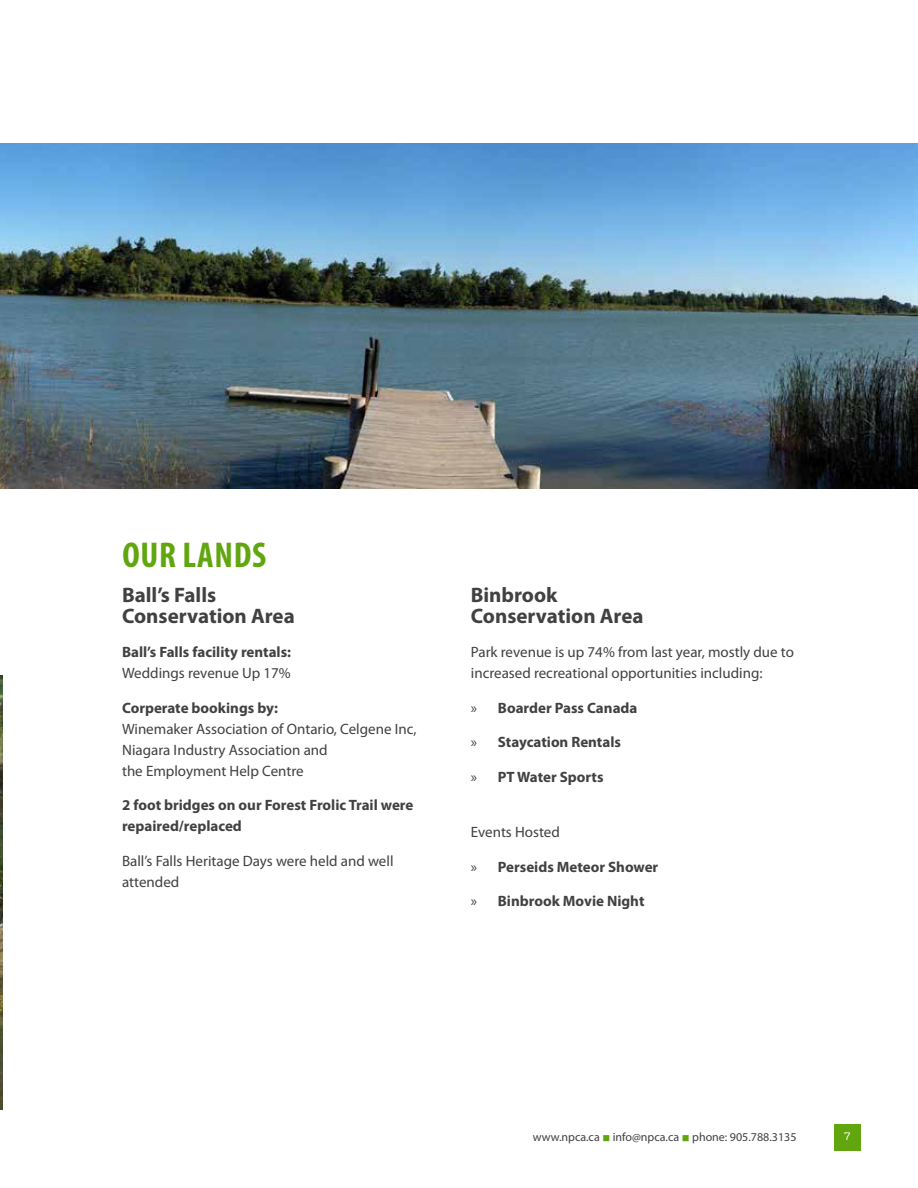
<style>
.page{position:relative;width:918px;height:1188px;background:#fff}
.page>*{position:absolute;margin:0;border:0;box-sizing:border-box;transform-origin:0 0}
.t1{font:700 condensed 36px "Myriad Pro";letter-spacing:.02em;color:#61a60e}
.t2{font:700 21px/21px "Myriad Pro";color:#414042}
.t3{font:15px/21px "Myriad Pro";color:#414042}
.t4{font:700 15px/21px "Myriad Pro";color:#414042}
.t5{font:12px "Myriad Pro";color:#414042}
.t6{font:10.5px "Sanchez";color:#fff}
.s1{font-weight:400}
.s2{color:#61a60e}
</style>
<div class="page">
<img style="left:0;top:675px;width:3px;height:434px">
<img style="left:0;top:144px;width:918px;height:344px">
<div style="left:834px;top:1124px;width:27px;height:26px;background:#61a60e"></div>
<h1 class="t1" style="left:122px;top:535px;width:145px">OUR LANDS</h1>
<h2 class="t2" style="left:122px;top:584px;width:174px">Ball’s Falls<br>Conservation Area</h2>
<p class="t4" style="left:122px;top:642px;width:171px">Ball’s Falls facility rentals:</p>
<p class="t3" style="left:122px;top:663px;width:170px">Weddings revenue Up 17%</p>
<p class="t4" style="left:122px;top:697px;width:158px">Corperate bookings by:</p>
<p class="t3" style="left:122px;top:718px;width:296px">Winemaker Association of Ontario, Celgene Inc,<br>Niagara Industry Association and<br>the Employment Help Centre</p>
<p class="t4" style="left:122px;top:795px;width:293px">2 foot bridges on our Forest Frolic Trail were repaired/replaced</p>
<p class="t3" style="left:122px;top:850px;width:273px">Ball’s Falls Heritage Days were held and well attended</p>
<h2 class="t2" style="left:471px;top:584px;width:174px">Binbrook<br>Conservation Area</h2>
<p class="t3" style="left:471px;top:642px;width:325px">Park revenue is up 74% from last year, mostly due to increased recreational opportunities including:</p>
<p class="t4" style="left:471px;top:697px;width:168px"><span class="s1">»</span> Boarder Pass Canada</p>
<p class="t4" style="left:471px;top:732px;width:152px"><span class="s1">»</span> Staycation Rentals</p>
<p class="t4" style="left:471px;top:766px;width:134px"><span class="s1">»</span> PT Water Sports</p>
<p class="t3" style="left:471px;top:822px;width:91px">Events Hosted</p>
<p class="t4" style="left:471px;top:856px;width:189px"><span class="s1">»</span> Perseids Meteor Shower</p>
<p class="t4" style="left:471px;top:891px;width:175px"><span class="s1">»</span> Binbrook Movie Night</p>
<p class="t5" style="left:533px;top:1130px;width:265px">www.npca.ca <span class="s2">■</span> info@npca.ca <span class="s2">■</span> phone: 905.788.3135</p>
<p class="t6" style="left:844px;top:1130px;width:8px">7</p>
</div>
